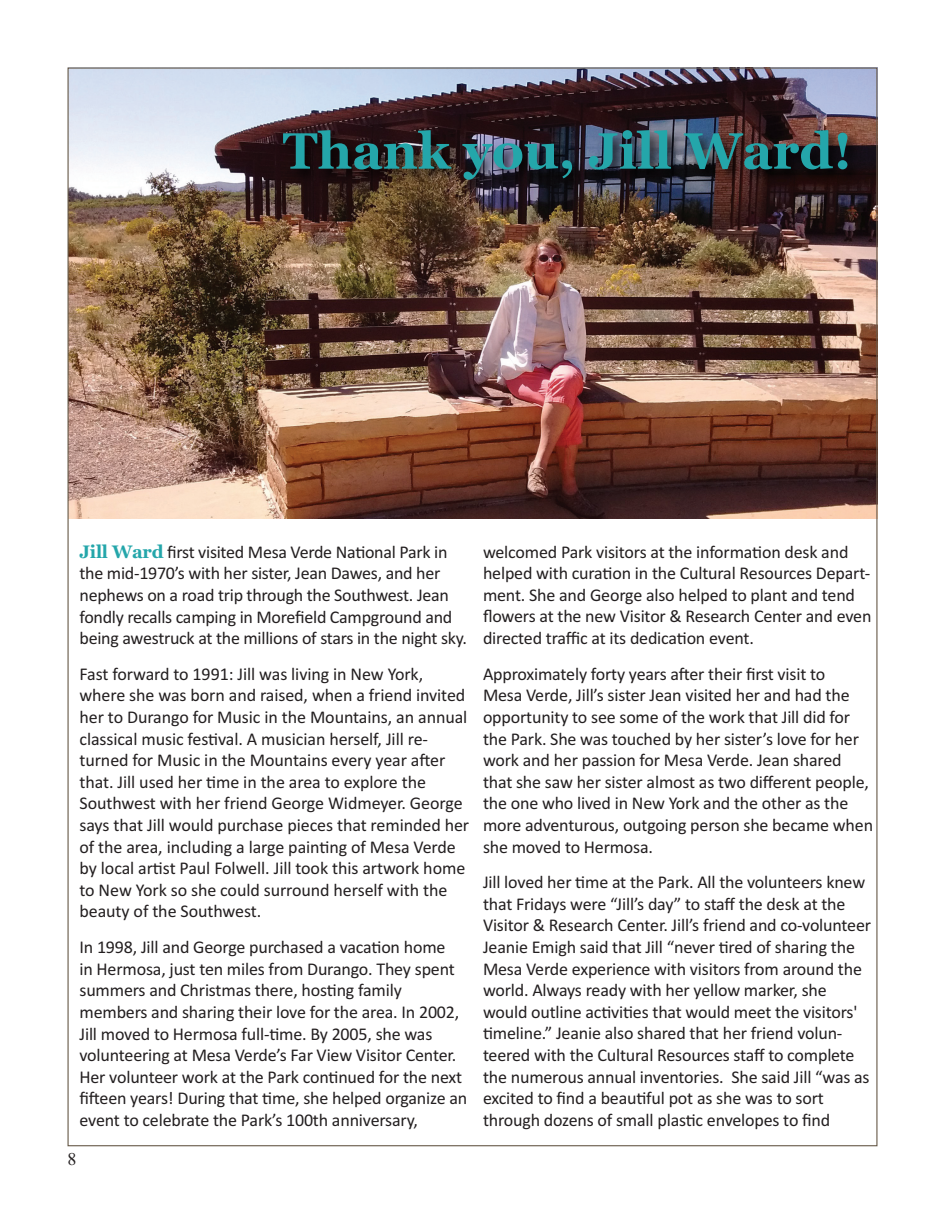
<style>
.page{position:relative;width:945px;height:1215px;background:#fff}
.page>*{position:absolute;margin:0;border:0;box-sizing:border-box;transform-origin:0 0}
.t1{font:700 51px "Georgia";color:#24a6aa}
.t2{font:18px/21.6px "Calibri";letter-spacing:-.01em;color:#231f20}
.t3{font:18px "Times New Roman";color:#231f20}
.s1{font-family:"Georgia";font-weight:700;color:#24a6aa}
</style>
<div class="page">
<img style="left:70px;top:69px;width:806px;height:450px">
<img style="left:248px;top:116px;width:628px;height:91px">
<p class="t1" style="left:283px;top:130px;width:571px">Thank you, Jill Ward!</p>
<p class="t2" style="left:80px;top:542px;width:389px"><span class="s1">Jill Ward</span> first visited Mesa Verde National Park in the mid‐1970’s with her sister, Jean Dawes, and her nephews on a road trip through the Southwest. Jean fondly recalls camping in Morefield Campground and being awestruck at the millions of stars in the night sky.</p>
<p class="t2" style="left:80px;top:665px;width:391px">Fast forward to 1991: Jill was living in New York, where she was born and raised, when a friend invited her to Durango for Music in the Mountains, an annual classical music festival. A musician herself, Jill re‐ turned for Music in the Mountains every year after that. Jill used her time in the area to explore the Southwest with her friend George Widmeyer. George says that Jill would purchase pieces that reminded her of the area, including a large painting of Mesa Verde by local artist Paul Folwell. Jill took this artwork home to New York so she could surround herself with the beauty of the Southwest.</p>
<p class="t2" style="left:80px;top:938px;width:389px">In 1998, Jill and George purchased a vacation home<br>in Hermosa, just ten miles from Durango. They spent summers and Christmas there, hosting family members and sharing their love for the area. In 2002, Jill moved to Hermosa full‐time. By 2005, she was volunteering at Mesa Verde’s Far View Visitor Center.<br>Her volunteer work at the Park continued for the next fifteen years! During that time, she helped organize an event to celebrate the Park’s 100th anniversary,</p>
<p class="t3" style="left:68px;top:1149px;width:10px">8</p>
<p class="t2" style="left:483px;top:542px;width:390px">welcomed Park visitors at the information desk and helped with curation in the Cultural Resources Depart‐ ment. She and George also helped to plant and tend flowers at the new Visitor &amp; Research Center and even directed traffic at its dedication event.</p>
<p class="t2" style="left:483px;top:664px;width:392px">Approximately forty years after their first visit to<br>Mesa Verde, Jill’s sister Jean visited her and had the opportunity to see some of the work that Jill did for the Park. She was touched by her sister’s love for her work and her passion for Mesa Verde. Jean shared that she saw her sister almost as two different people, the one who lived in New York and the other as the more adventurous, outgoing person she became when she moved to Hermosa.</p>
<p class="t2" style="left:483px;top:873px;width:390px">Jill loved her time at the Park. All the volunteers knew that Fridays were “Jill’s day” to staff the desk at the Visitor &amp; Research Center. Jill’s friend and co‐volunteer Jeanie Emigh said that Jill “never tired of sharing the Mesa Verde experience with visitors from around the world. Always ready with her yellow marker, she would outline activities that would meet the visitors' timeline.” Jeanie also shared that her friend volun‐ teered with the Cultural Resources staff to complete the numerous annual inventories. She said Jill “was as excited to find a beautiful pot as she was to sort through dozens of small plastic envelopes to find</p>
</div>
